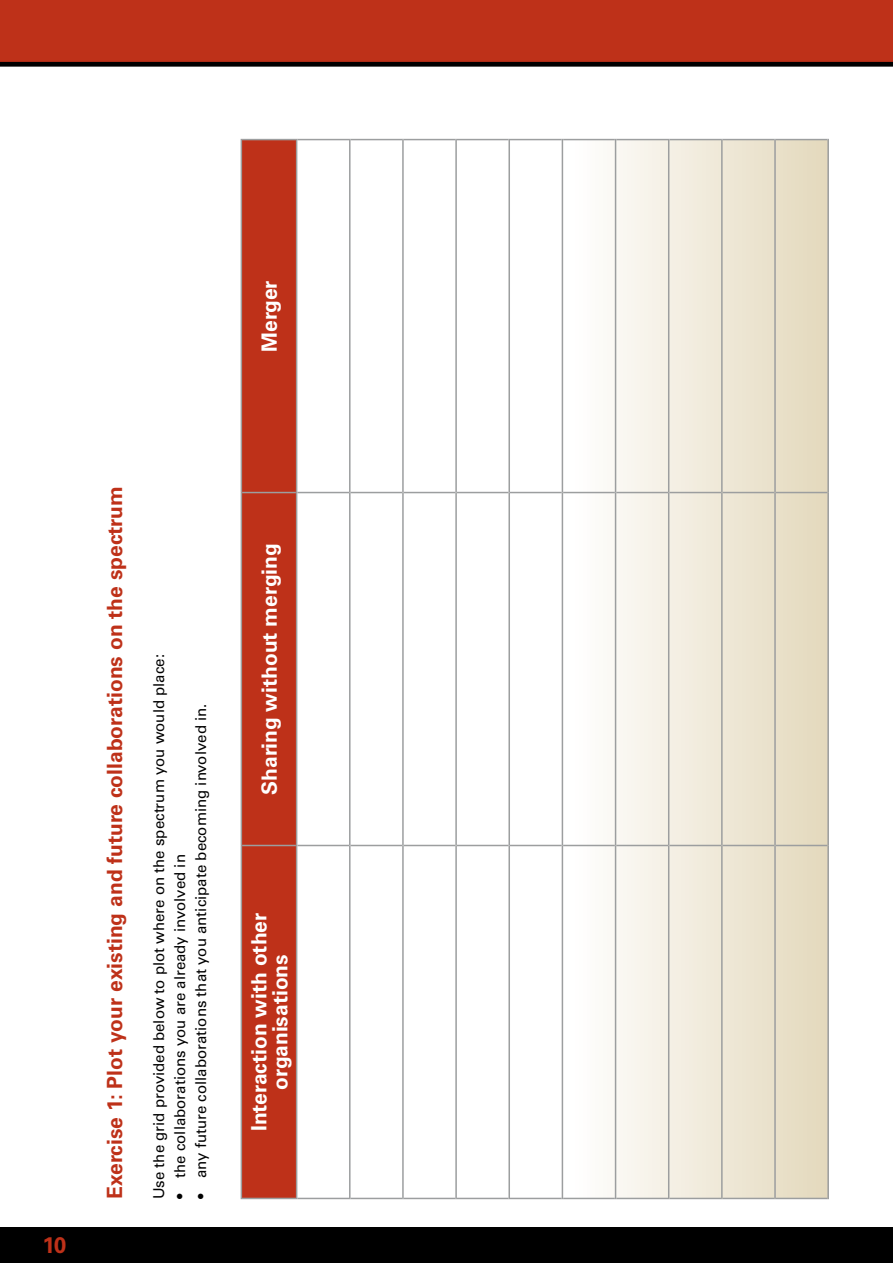
<style>
.page{position:relative;width:893px;height:1263px;background:#fff}
.page>*{position:absolute;margin:0;border:0;box-sizing:border-box;transform-origin:0 0}
.t1{font:700 22.5px "Univers";color:#be3119}
.t2{font:700 21px "Univers";color:#be3119}
.t3{font:700 21px/21px "Univers";color:#fff;text-align:center}
.t4{font:15px "Univers";color:#000}
</style>
<div class="page">
<div style="left:0;top:1227px;width:893px;height:36px;background:#000"></div>
<svg style="left:0;top:0;width:893px;height:66px;background:#b22d17"></svg>
<div style="left:571px;top:140px;width:257px;height:1058px;background:linear-gradient(to right,#fefefe,#e3d8bc)"></div>
<div style="left:242px;top:140px;width:54px;height:1058px;background:#be3119"></div>
<hr style="left:242px;top:845px;width:54px;height:1px;background:#9c9e9f">
<hr style="left:242px;top:492px;width:54px;height:1px;background:#9c9e9f">
<hr style="left:297px;top:845px;width:52px;height:1px;background:#9c9e9f">
<hr style="left:297px;top:492px;width:52px;height:1px;background:#9c9e9f">
<hr style="left:351px;top:845px;width:51px;height:1px;background:#9c9e9f">
<hr style="left:351px;top:492px;width:51px;height:1px;background:#9c9e9f">
<hr style="left:404px;top:845px;width:51px;height:1px;background:#9c9e9f">
<hr style="left:404px;top:492px;width:51px;height:1px;background:#9c9e9f">
<hr style="left:457px;top:845px;width:51px;height:1px;background:#9c9e9f">
<hr style="left:457px;top:492px;width:51px;height:1px;background:#9c9e9f">
<hr style="left:510px;top:845px;width:52px;height:1px;background:#9c9e9f">
<hr style="left:510px;top:492px;width:52px;height:1px;background:#9c9e9f">
<hr style="left:563px;top:845px;width:52px;height:1px;background:#9c9e9f">
<hr style="left:563px;top:492px;width:52px;height:1px;background:#9c9e9f">
<hr style="left:616px;top:845px;width:52px;height:1px;background:#9c9e9f">
<hr style="left:616px;top:492px;width:52px;height:1px;background:#9c9e9f">
<hr style="left:669px;top:845px;width:52px;height:1px;background:#9c9e9f">
<hr style="left:669px;top:492px;width:52px;height:1px;background:#9c9e9f">
<hr style="left:723px;top:845px;width:51px;height:1px;background:#9c9e9f">
<hr style="left:723px;top:492px;width:51px;height:1px;background:#9c9e9f">
<hr style="left:776px;top:845px;width:51px;height:1px;background:#9c9e9f">
<hr style="left:776px;top:492px;width:51px;height:1px;background:#9c9e9f">
<hr style="left:241px;top:845px;width:1px;height:354px;background:#9c9e9f">
<hr style="left:242px;top:1198px;width:54px;height:1px;background:#9c9e9f">
<hr style="left:241px;top:492px;width:1px;height:353px;background:#9c9e9f">
<hr style="left:241px;top:139px;width:1px;height:353px;background:#9c9e9f">
<hr style="left:242px;top:139px;width:54px;height:1px;background:#9c9e9f">
<hr style="left:296px;top:845px;width:1px;height:354px;background:#9c9e9f">
<hr style="left:297px;top:1198px;width:52px;height:1px;background:#9c9e9f">
<hr style="left:296px;top:492px;width:1px;height:353px;background:#9c9e9f">
<hr style="left:296px;top:139px;width:1px;height:353px;background:#9c9e9f">
<hr style="left:297px;top:139px;width:52px;height:1px;background:#9c9e9f">
<hr style="left:349px;top:845px;width:2px;height:354px;background:#9c9e9f">
<hr style="left:351px;top:1198px;width:51px;height:1px;background:#9c9e9f">
<hr style="left:349px;top:492px;width:2px;height:353px;background:#9c9e9f">
<hr style="left:349px;top:139px;width:2px;height:353px;background:#9c9e9f">
<hr style="left:351px;top:139px;width:51px;height:1px;background:#9c9e9f">
<hr style="left:402px;top:845px;width:2px;height:354px;background:#9c9e9f">
<hr style="left:404px;top:1198px;width:51px;height:1px;background:#9c9e9f">
<hr style="left:402px;top:492px;width:2px;height:353px;background:#9c9e9f">
<hr style="left:402px;top:139px;width:2px;height:353px;background:#9c9e9f">
<hr style="left:404px;top:139px;width:51px;height:1px;background:#9c9e9f">
<hr style="left:455px;top:845px;width:2px;height:354px;background:#9c9e9f">
<hr style="left:457px;top:1198px;width:51px;height:1px;background:#9c9e9f">
<hr style="left:455px;top:492px;width:2px;height:353px;background:#9c9e9f">
<hr style="left:455px;top:139px;width:2px;height:353px;background:#9c9e9f">
<hr style="left:457px;top:139px;width:51px;height:1px;background:#9c9e9f">
<hr style="left:508px;top:845px;width:2px;height:354px;background:#9c9e9f">
<hr style="left:510px;top:1198px;width:52px;height:1px;background:#9c9e9f">
<hr style="left:508px;top:492px;width:2px;height:353px;background:#9c9e9f">
<hr style="left:508px;top:139px;width:2px;height:353px;background:#9c9e9f">
<hr style="left:510px;top:139px;width:52px;height:1px;background:#9c9e9f">
<hr style="left:562px;top:845px;width:1px;height:354px;background:#9c9e9f">
<hr style="left:563px;top:1198px;width:52px;height:1px;background:#9c9e9f">
<hr style="left:562px;top:492px;width:1px;height:353px;background:#9c9e9f">
<hr style="left:562px;top:139px;width:1px;height:353px;background:#9c9e9f">
<hr style="left:563px;top:139px;width:52px;height:1px;background:#9c9e9f">
<hr style="left:615px;top:845px;width:1px;height:354px;background:#9c9e9f">
<hr style="left:616px;top:1198px;width:52px;height:1px;background:#9c9e9f">
<hr style="left:615px;top:492px;width:1px;height:353px;background:#9c9e9f">
<hr style="left:615px;top:139px;width:1px;height:353px;background:#9c9e9f">
<hr style="left:616px;top:139px;width:52px;height:1px;background:#9c9e9f">
<hr style="left:668px;top:845px;width:1px;height:354px;background:#9c9e9f">
<hr style="left:669px;top:1198px;width:52px;height:1px;background:#9c9e9f">
<hr style="left:668px;top:492px;width:1px;height:353px;background:#9c9e9f">
<hr style="left:668px;top:139px;width:1px;height:353px;background:#9c9e9f">
<hr style="left:669px;top:139px;width:52px;height:1px;background:#9c9e9f">
<hr style="left:721px;top:845px;width:2px;height:354px;background:#9c9e9f">
<hr style="left:723px;top:1198px;width:51px;height:1px;background:#9c9e9f">
<hr style="left:721px;top:492px;width:2px;height:353px;background:#9c9e9f">
<hr style="left:721px;top:139px;width:2px;height:353px;background:#9c9e9f">
<hr style="left:723px;top:139px;width:51px;height:1px;background:#9c9e9f">
<hr style="left:774px;top:845px;width:2px;height:354px;background:#9c9e9f">
<hr style="left:776px;top:1198px;width:51px;height:1px;background:#9c9e9f">
<hr style="left:774px;top:492px;width:2px;height:353px;background:#9c9e9f">
<hr style="left:774px;top:139px;width:2px;height:353px;background:#9c9e9f">
<hr style="left:776px;top:139px;width:51px;height:1px;background:#9c9e9f">
<hr style="left:827px;top:845px;width:2px;height:354px;background:#9c9e9f">
<hr style="left:827px;top:492px;width:2px;height:353px;background:#9c9e9f">
<hr style="left:827px;top:139px;width:2px;height:353px;background:#9c9e9f">
<h2 class="t3" style="left:259px;top:352px;width:73px;rotate:-90deg">Merger</h2>
<h1 class="t1" style="left:43px;top:1231px;width:25px">10</h1>
<h2 class="t2" style="left:102px;top:1199px;width:714px;rotate:-90deg">Exercise 1: Plot your existing and future collaborations on the spectrum</h2>
<p class="t4" style="left:150px;top:1199px;width:546px;rotate:-90deg">Use the grid provided below to plot where on the spectrum you would place:</p>
<p class="t4" style="left:192px;top:1199px;width:497px;rotate:-90deg">• any future collaborations that you anticipate becoming involved in.</p>
<p class="t4" style="left:171px;top:1199px;width:346px;rotate:-90deg">• the collaborations you are already involved in</p>
<h2 class="t3" style="left:259px;top:795px;width:253px;rotate:-90deg">Sharing without merging</h2>
<h2 class="t3" style="left:249px;top:1131px;width:220px;rotate:-90deg">Interaction with other organisations</h2>
</div>
